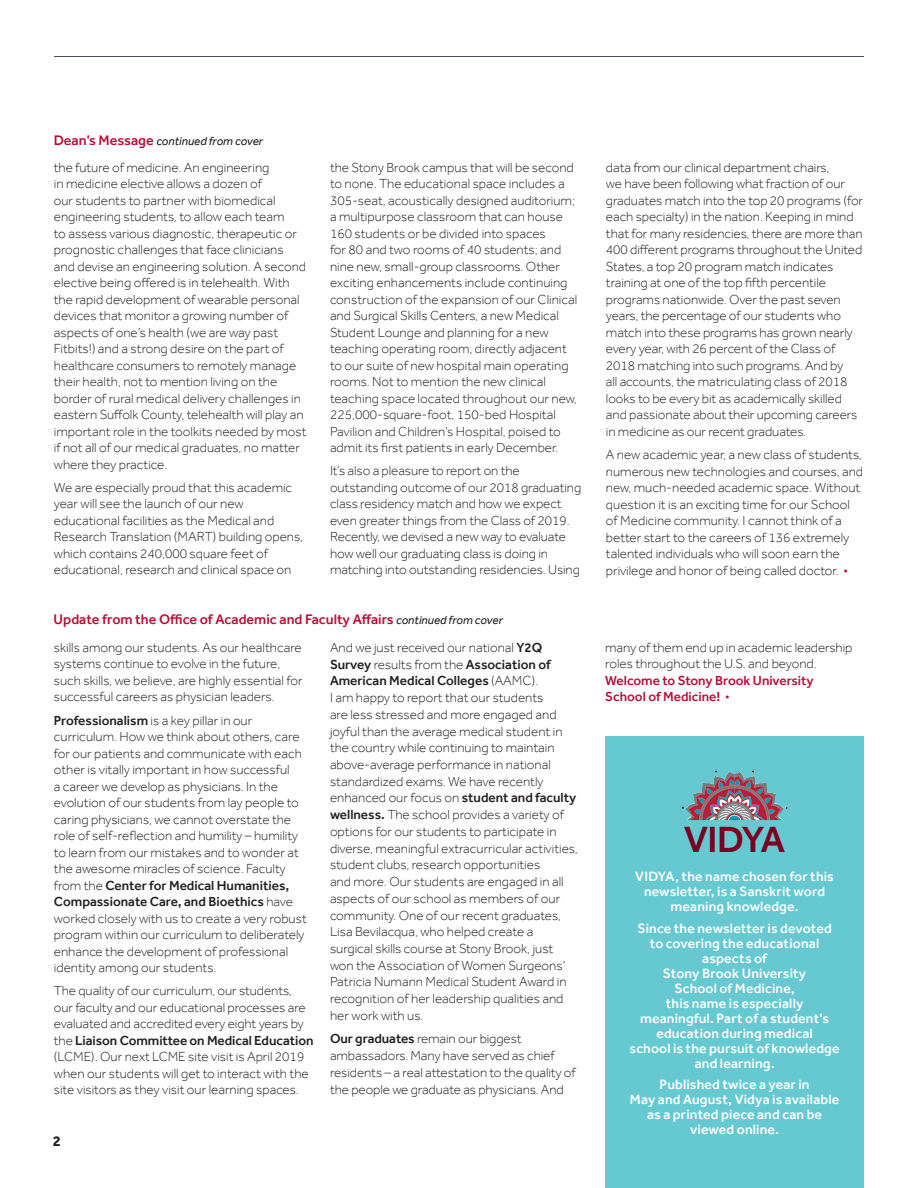
<style>
.page{position:relative;width:918px;height:1188px;background:#fff}
.page>*{position:absolute;margin:0;border:0;box-sizing:border-box;transform-origin:0 0}
.t1{font:500 37.5px "Effra";letter-spacing:-.04em;color:#7b0120}
.t2{font:700 15px "Effra";color:#231f20}
.t3{font:500 14.25px "Effra";color:#b90f36}
.t4{font:500 13.8px/15px "Effra";letter-spacing:.01em;color:#fff;text-align:center}
.t5{font:300 13.5px/16.5px "Effra";color:#231f20}
.t6{font:500 13.5px/16.5px "Effra";color:#b90f36}
.t7{font:italic 12px "Effra";color:#231f20}
.s1{font-weight:500;font-style:normal;font-size:14.25px;color:#b90f36}
.s2{font-weight:400;font-style:italic;font-size:12px;color:#231f20}
.s3{font-weight:500}
.s4{color:#b90f36}
.s5{font-weight:300}
</style>
<div class="page">
<hr style="left:54px;top:56px;width:810px;height:1px;background:#4c5160">
<div style="left:606px;top:737px;width:258px;height:451px;background:#66c9d2"></div>
<img style="left:685px;top:770px;width:103px;height:50px">
<img style="left:735px;top:774px;width:1px;height:46px">
<p class="t7" style="left:54px;top:134px;width:211px"><span class="s1">Dean’s Message</span> continued from cover</p>
<p class="t5" style="left:54px;top:159px;width:254px">the future of medicine. An engineering<br>in medicine elective allows a dozen of<br>our students to partner with biomedical engineering students, to allow each team<br>to assess various diagnostic, therapeutic or prognostic challenges that face clinicians and devise an engineering solution. A second elective being offered is in telehealth. With the rapid development of wearable personal devices that monitor a growing number of aspects of one’s health (we are way past Fitbits!) and a strong desire on the part of healthcare consumers to remotely manage their health, not to mention living on the border of rural medical delivery challenges in eastern Suffolk County, telehealth will play an important role in the toolkits needed by most if not all of our medical graduates, no matter where they practice.</p>
<p class="t5" style="left:54px;top:479px;width:251px">We are especially proud that this academic year will see the launch of our new educational facilities as the Medical and Research Translation (MART) building opens, which contains 240,000 square feet of educational, research and clinical space on</p>
<p class="t5" style="left:330px;top:159px;width:249px">the Stony Brook campus that will be second to none. The educational space includes a 305-seat, acoustically designed auditorium; a multipurpose classroom that can house 160 students or be divided into spaces<br>for 80 and two rooms of 40 students; and nine new, small-group classrooms. Other exciting enhancements include continuing construction of the expansion of our Clinical and Surgical Skills Centers, a new Medical Student Lounge and planning for a new teaching operating room, directly adjacent to our suite of new hospital main operating rooms. Not to mention the new clinical teaching space located throughout our new, 225,000-square-foot, 150-bed Hospital Pavilion and Children’s Hospital, poised to admit its first patients in early December.</p>
<p class="t5" style="left:330px;top:463px;width:253px">It’s also a pleasure to report on the outstanding outcome of our 2018 graduating class residency match and how we expect even greater things from the Class of 2019.<br>Recently, we devised a new way to evaluate how well our graduating class is doing in matching into outstanding residencies. Using</p>
<p class="t3" style="left:54px;top:611px;width:451px">Update from the Office of Academic and Faculty Affairs <span class="s2">continued from cover</span></p>
<p class="t5" style="left:54px;top:639px;width:250px">skills among our students. As our healthcare systems continue to evolve in the future, such skills, we believe, are highly essential for successful careers as physician leaders.</p>
<p class="t5" style="left:54px;top:712px;width:254px"><span class="s3">Professionalism</span> is a key pillar in our curriculum. How we think about others, care for our patients and communicate with each other is vitally important in how successful<br>a career we develop as physicians. In the evolution of our students from lay people to caring physicians, we cannot overstate the role of self-reflection and humility – humility to learn from our mistakes and to wonder at the awesome miracles of science. Faculty from the <span class="s3">Center for Medical Humanities, Compassionate Care, and Bioethics</span> have worked closely with us to create a very robust program within our curriculum to deliberately enhance the development of professional identity among our students.</p>
<p class="t5" style="left:54px;top:983px;width:261px">The quality of our curriculum, our students, our faculty and our educational processes are evaluated and accredited every eight years by the <span class="s3">Liaison Committee on Medical Education </span>(LCME). Our next LCME site visit is April 2019 when our students will get to interact with the site visitors as they visit our learning spaces.</p>
<p class="t2" style="left:53px;top:1132px;width:10px">2</p>
<p class="t5" style="left:330px;top:639px;width:249px">And we just received our national <span class="s3">Y2Q Survey</span> results from the <span class="s3">Association of American Medical Colleges</span> (AAMC).<br>I am happy to report that our students<br>are less stressed and more engaged and joyful than the average medical student in the country while continuing to maintain above-average performance in national standardized exams. We have recently enhanced our focus on <span class="s3">student and faculty wellness.</span> The school provides a variety of options for our students to participate in diverse, meaningful extracurricular activities, student clubs, research opportunities<br>and more. Our students are engaged in all aspects of our school as members of our community. One of our recent graduates, Lisa Bevilacqua, who helped create a surgical skills course at Stony Brook, just won the Association of Women Surgeons’ Patricia Numann Medical Student Award in recognition of her leadership qualities and her work with us.</p>
<p class="t5" style="left:330px;top:1030px;width:247px"><span class="s3">Our graduates</span> remain our biggest ambassadors. Many have served as chief residents – a real attestation to the quality of the people we graduate as physicians. And</p>
<p class="t5" style="left:606px;top:159px;width:259px">data from our clinical department chairs,<br>we have been following what fraction of our graduates match into the top 20 programs (for each specialty) in the nation. Keeping in mind that for many residencies, there are more than 400 different programs throughout the United States, a top 20 program match indicates training at one of the top fifth percentile programs nationwide. Over the past seven years, the percentage of our students who match into these programs has grown nearly every year, with 26 percent of the Class of 2018 matching into such programs. And by<br>all accounts, the matriculating class of 2018 looks to be every bit as academically skilled and passionate about their upcoming careers in medicine as our recent graduates.</p>
<p class="t5" style="left:606px;top:446px;width:259px">A new academic year, a new class of students, numerous new technologies and courses, and new, much-needed academic space. Without question it is an exciting time for our School of Medicine community. I cannot think of a better start to the careers of 136 extremely talented individuals who will soon earn the privilege and honor of being called doctor. <span class="s4">•</span></p>
<p class="t5" style="left:605px;top:639px;width:249px">many of them end up in academic leadership roles throughout the U.S. and beyond.</p>
<p class="t6" style="left:605px;top:672px;width:210px">Welcome to Stony Brook University<br>School of Medicine! <span class="s5">•</span></p>
<h1 class="t1" style="left:684px;top:818px;width:103px">VIDYA</h1>
<p class="t4" style="left:635px;top:869px;width:200px">VIDYA, the name chosen for this newsletter, is a Sanskrit word meaning knowledge.</p>
<p class="t4" style="left:630px;top:920px;width:211px">Since the newsletter is devoted to covering the educational aspects of<br>Stony Brook University<br>School of Medicine,<br>this name is especially meaningful. Part of a student's education during medical<br>school is the pursuit of knowledge and learning.</p>
<p class="t4" style="left:630px;top:1077px;width:211px">Published twice a year in<br>May and August, Vidya is available as a printed piece and can be viewed online.</p>
</div>
